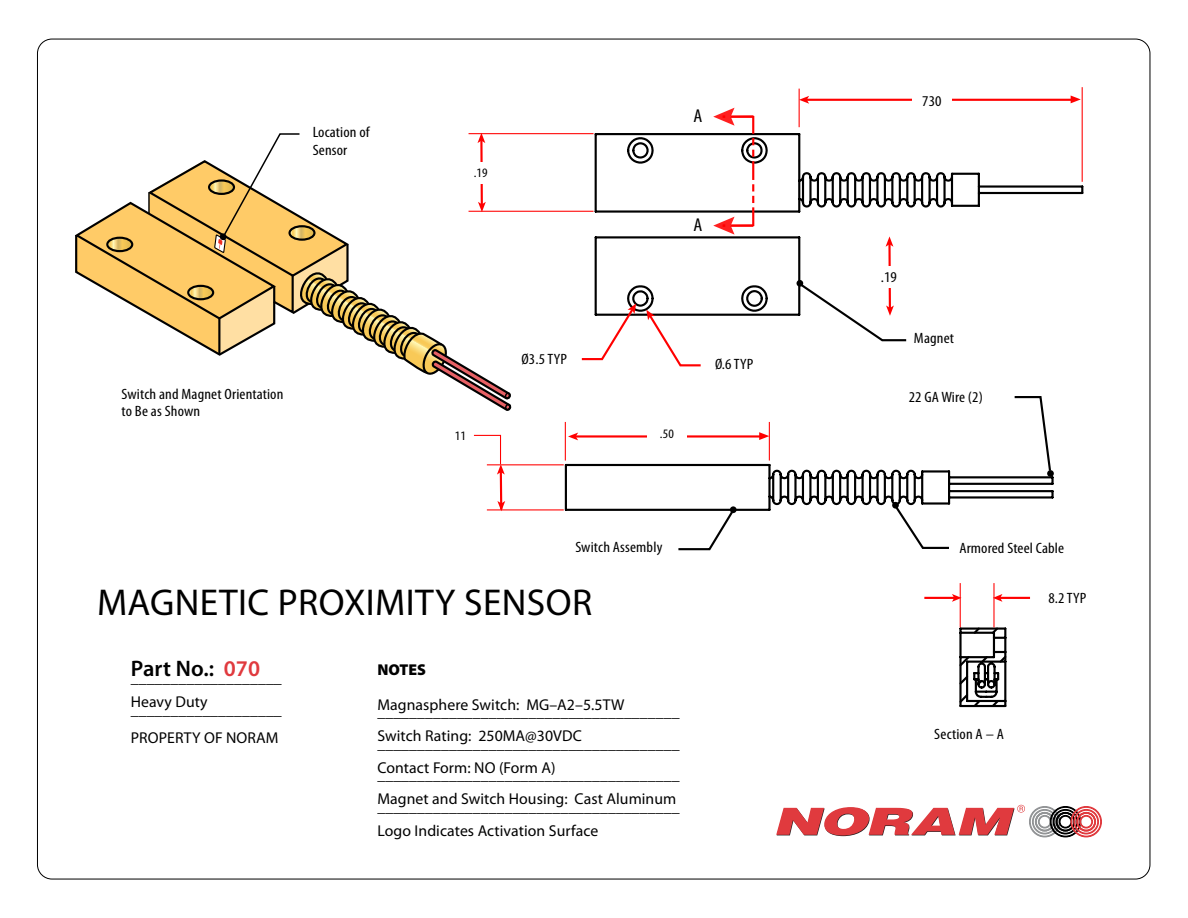
<style>
.page{position:relative;width:1188px;height:918px;background:#fff}
.page>*{position:absolute;margin:0;border:0;box-sizing:border-box;transform-origin:0 0}
.t1{font:37.5px "Myriad Pro";letter-spacing:.01em;color:#000}
.t2{font:600 22.5px "Myriad Pro";letter-spacing:.005em;color:#000}
.t3{font:condensed 18.75px "Myriad Pro";color:#000;scale:1.1 1}
.t4{font:15.75px/24px "Myriad Pro";letter-spacing:.005em;color:#000}
.t5{font:900 15.75px "Myriad Pro";color:#000}
.t6{font:condensed 15px/17.2px "Myriad Pro";letter-spacing:.01em;color:#000;scale:1.1 1}
.t7{font:condensed 12.9px "Myriad Pro";letter-spacing:.01em;color:#000;scale:1.1 1}
.s1{color:#e03a3e}
</style>
<div class="page">
<svg style="left:959px;top:626px;width:48px;height:82px"></svg>
<hr style="left:924px;top:597px;width:31px;height:2px;background:#f00">
<svg style="left:952px;top:594px;width:10px;height:8px"></svg>
<hr style="left:1000px;top:597px;width:30px;height:2px;background:#f00">
<svg style="left:995px;top:594px;width:7px;height:8px"></svg>
<hr style="left:960px;top:583px;width:1px;height:44px;background:#f00">
<hr style="left:993px;top:583px;width:2px;height:44px;background:#f00">
<hr style="left:500px;top:472px;width:2px;height:37px;background:#f00">
<svg style="left:497px;top:501px;width:8px;height:10px"></svg>
<hr style="left:487px;top:509px;width:77px;height:1px;background:#f00">
<hr style="left:487px;top:464px;width:77px;height:1px;background:#f00">
<svg style="left:473px;top:434px;width:32px;height:41px"></svg>
<svg style="left:594px;top:132px;width:490px;height:184px"></svg>
<hr style="left:888px;top:244px;width:3px;height:65px;background:#f00">
<svg style="left:886px;top:236px;width:7px;height:11px"></svg>
<div style="left:869px;top:266px;width:39px;height:22px;background:#fff"></div>
<hr style="left:806px;top:99px;width:266px;height:2px;background:#f00">
<svg style="left:1071px;top:96px;width:10px;height:7px"></svg>
<svg style="left:800px;top:96px;width:9px;height:8px"></svg>
<div style="left:912px;top:90px;width:39px;height:21px;background:#fff"></div>
<svg style="left:646px;top:310px;width:57px;height:57px"></svg>
<svg style="left:581px;top:303px;width:55px;height:58px"></svg>
<hr style="left:799px;top:89px;width:1px;height:38px;background:#f00">
<hr style="left:1082px;top:87px;width:1px;height:95px;background:#f00">
<hr style="left:469px;top:133px;width:125px;height:1px;background:#f00">
<hr style="left:469px;top:211px;width:125px;height:1px;background:#f00">
<svg style="left:798px;top:282px;width:110px;height:60px"></svg>
<svg style="left:713px;top:108px;width:41px;height:127px"></svg>
<svg style="left:75px;top:133px;width:438px;height:278px"></svg>
<div style="left:797px;top:280px;width:6px;height:7px;background:#000;border-radius:50%"></div>
<svg style="left:564px;top:396px;width:490px;height:155px"></svg>
<div style="left:1047px;top:470px;width:7px;height:7px;background:#000;border-radius:50%"></div>
<svg style="left:776px;top:805px;width:326px;height:33px"></svg>
<p class="t6" style="left:313px;top:123px;width:53px;line-height:18px">Location of<br>Sensor</p>
<p class="t6" style="left:122px;top:385px;width:149px">Switch and Magnet Orientation to Be as Shown</p>
<p class="t7" style="left:471px;top:165px;width:19px">2.18</p>
<p class="t7" style="left:474px;top:165px;width:14px">.19</p>
<p class="t3" style="left:693px;top:104px;width:10px">A</p>
<p class="t3" style="left:693px;top:214px;width:10px">A</p>
<p class="t6" style="left:521px;top:350px;width:43px">Ø3.5 TYP</p>
<p class="t7" style="left:455px;top:428px;width:12px">11</p>
<p class="t7" style="left:660px;top:426px;width:14px">.50</p>
<p class="t6" style="left:715px;top:355px;width:36px">Ø.6 TYP</p>
<p class="t6" style="left:922px;top:92px;width:19px">730</p>
<p class="t6" style="left:881px;top:269px;width:16px">.19</p>
<p class="t6" style="left:914px;top:329px;width:38px">Magnet</p>
<p class="t6" style="left:909px;top:388px;width:69px">22 GA Wire (2)</p>
<p class="t6" style="left:575px;top:539px;width:81px">Switch Assembly</p>
<p class="t6" style="left:959px;top:539px;width:97px">Armored Steel Cable</p>
<h1 class="t1" style="left:97px;top:580px;width:497px">MAGNETIC PROXIMITY SENSOR</h1>
<h2 class="t2" style="left:131px;top:654px;width:131px">Part No.: <span class="s1">070</span></h2>
<p class="t4" style="left:131px;top:666px;width:153px">___________________<br>Heavy Duty</p>
<p class="t4" style="left:131px;top:695px;width:153px;line-height:28.5px">___________________<br>PROPERTY OF NORAM</p>
<p class="t5" style="left:377px;top:661px;width:50px">NOTES</p>
<p class="t4" style="left:377px;top:692px;width:249px">Magnasphere Switch: MG–A2–5.5TW</p>
<p class="t4" style="left:377px;top:700px;width:304px">______________________________________<br>Switch Rating: 250MA@30VDC</p>
<p class="t4" style="left:377px;top:731px;width:304px">______________________________________<br>Contact Form: NO (Form A)</p>
<p class="t4" style="left:377px;top:763px;width:304px">______________________________________<br>Magnet and Switch Housing: Cast Aluminum</p>
<p class="t4" style="left:377px;top:794px;width:304px">______________________________________<br>Logo Indicates Activation Surface</p>
<p class="t6" style="left:1048px;top:589px;width:36px">8.2 TYP</p>
<p class="t6" style="left:934px;top:725px;width:65px">Section A – A</p>
</div>
